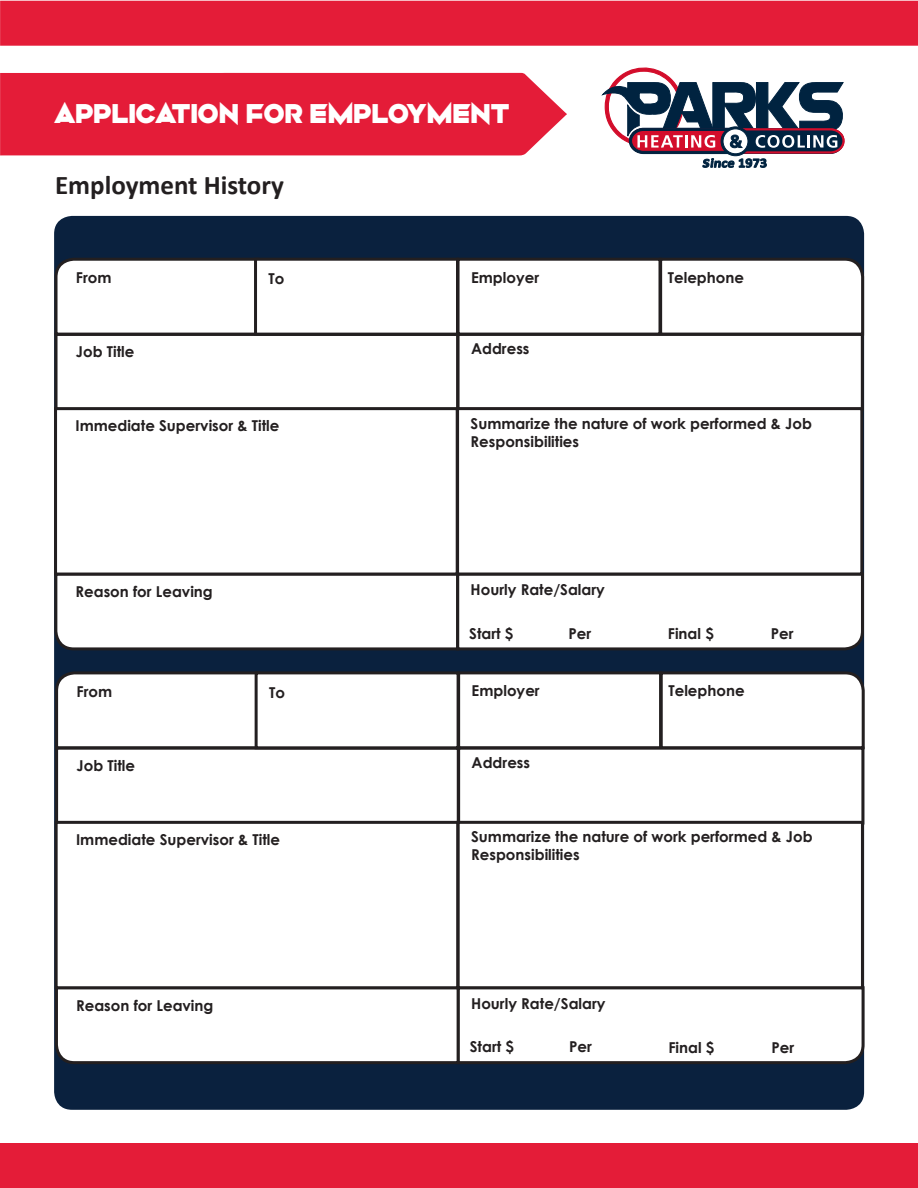
<style>
.page{position:relative;width:918px;height:1188px;background:#fff}
.page>*{position:absolute;margin:0;border:0;box-sizing:border-box;transform-origin:0 0}
.t1{font:700 27px "Calibri";color:#231f20}
.t2{font:900 24px "Mismo";color:#fff}
.t3{font:700 15px "Century Gothic";color:#231f20}
</style>
<div class="page">
<div style="left:0;top:1px;width:918px;height:45px;background:#e41c38"></div>
<svg style="left:603px;top:68px;width:242px;height:99px"></svg>
<div style="left:0;top:73px;width:567px;height:82px;background:#e41c38"></div>
<div style="left:0;top:1143px;width:918px;height:45px;background:#e41c38"></div>
<div style="left:54px;top:216px;width:810px;height:894px;background:#0a213e;border-radius:18px"></div>
<svg style="left:54px;top:256px;width:206px;height:81px"></svg>
<div style="left:458px;top:259px;width:202px;height:75px;background:#fff"></div>
<div style="left:457px;top:258px;width:205px;height:78px;border:3px solid #231f20"></div>
<svg style="left:658px;top:256px;width:207px;height:81px"></svg>
<div style="left:56px;top:334px;width:402px;height:75px;background:#fff"></div>
<div style="left:55px;top:333px;width:404px;height:78px;border:3px solid #231f20"></div>
<div style="left:458px;top:334px;width:404px;height:75px;background:#fff"></div>
<div style="left:457px;top:333px;width:407px;height:78px;border:3px solid #231f20"></div>
<svg style="left:54px;top:571px;width:811px;height:81px"></svg>
<div style="left:256px;top:259px;width:202px;height:75px;background:#fff"></div>
<div style="left:254px;top:258px;width:205px;height:78px;border:3px solid #231f20"></div>
<div style="left:56px;top:409px;width:401px;height:165px;background:#fff"></div>
<div style="left:54px;top:407px;width:405px;height:169px;border:3px solid #231f20"></div>
<div style="left:458px;top:409px;width:404px;height:165px;background:#fff"></div>
<div style="left:456px;top:407px;width:407px;height:169px;border:3px solid #231f20"></div>
<svg style="left:54px;top:670px;width:201px;height:81px"></svg>
<div style="left:459px;top:673px;width:202px;height:75px;background:#fff"></div>
<div style="left:457px;top:671px;width:205px;height:78px;border:3px solid #231f20"></div>
<svg style="left:658px;top:670px;width:207px;height:81px"></svg>
<div style="left:57px;top:748px;width:401px;height:75px;background:#fff"></div>
<div style="left:55px;top:747px;width:405px;height:78px;border:3px solid #231f20"></div>
<div style="left:459px;top:748px;width:404px;height:75px;background:#fff"></div>
<div style="left:457px;top:747px;width:407px;height:78px;border:3px solid #231f20"></div>
<svg style="left:54px;top:985px;width:811px;height:81px"></svg>
<div style="left:256px;top:673px;width:202px;height:75px;background:#fff"></div>
<div style="left:255px;top:671px;width:205px;height:78px;border:3px solid #231f20"></div>
<div style="left:56px;top:822px;width:402px;height:166px;background:#fff"></div>
<div style="left:55px;top:821px;width:404px;height:168px;border:3px solid #231f20"></div>
<div style="left:458px;top:822px;width:404px;height:166px;background:#fff"></div>
<div style="left:457px;top:821px;width:407px;height:168px;border:3px solid #231f20"></div>
<p class="t2" style="left:54px;top:96px;width:457px">Application for employment</p>
<p class="t1" style="left:55px;top:166px;width:230px">Employment History</p>
<p class="t3" style="left:76px;top:267px;width:37px">From</p>
<p class="t3" style="left:268px;top:267px;width:17px">To</p>
<p class="t3" style="left:471px;top:266px;width:70px">Employer</p>
<p class="t3" style="left:668px;top:266px;width:78px">Telephone</p>
<p class="t3" style="left:76px;top:340px;width:60px">Job Title</p>
<p class="t3" style="left:471px;top:338px;width:60px">Address</p>
<p class="t3" style="left:75px;top:414px;width:205px">Immediate Supervisor &amp; Title</p>
<p class="t3" style="left:471px;top:412px;width:343px">Summarize the nature of work performed &amp; Job</p>
<p class="t3" style="left:471px;top:430px;width:110px">Responsibilities</p>
<p class="t3" style="left:75px;top:580px;width:139px">Reason for Leaving</p>
<p class="t3" style="left:471px;top:578px;width:136px">Hourly Rate/Salary</p>
<p class="t3" style="left:469px;top:622px;width:46px">Start $</p>
<p class="t3" style="left:569px;top:622px;width:24px">Per</p>
<p class="t3" style="left:668px;top:622px;width:47px">Final $</p>
<p class="t3" style="left:771px;top:622px;width:24px">Per</p>
<p class="t3" style="left:77px;top:680px;width:37px">From</p>
<p class="t3" style="left:269px;top:681px;width:17px">To</p>
<p class="t3" style="left:472px;top:679px;width:70px">Employer</p>
<p class="t3" style="left:668px;top:679px;width:78px">Telephone</p>
<p class="t3" style="left:77px;top:754px;width:60px">Job Title</p>
<p class="t3" style="left:472px;top:751px;width:60px">Address</p>
<p class="t3" style="left:76px;top:828px;width:206px">Immediate Supervisor &amp; Title</p>
<p class="t3" style="left:471px;top:826px;width:343px">Summarize the nature of work performed &amp; Job</p>
<p class="t3" style="left:471px;top:844px;width:110px">Responsibilities</p>
<p class="t3" style="left:76px;top:994px;width:139px">Reason for Leaving</p>
<p class="t3" style="left:471px;top:992px;width:136px">Hourly Rate/Salary</p>
<p class="t3" style="left:470px;top:1036px;width:46px">Start $</p>
<p class="t3" style="left:569px;top:1036px;width:24px">Per</p>
<p class="t3" style="left:668px;top:1036px;width:47px">Final $</p>
<p class="t3" style="left:771px;top:1036px;width:24px">Per</p>
</div>
